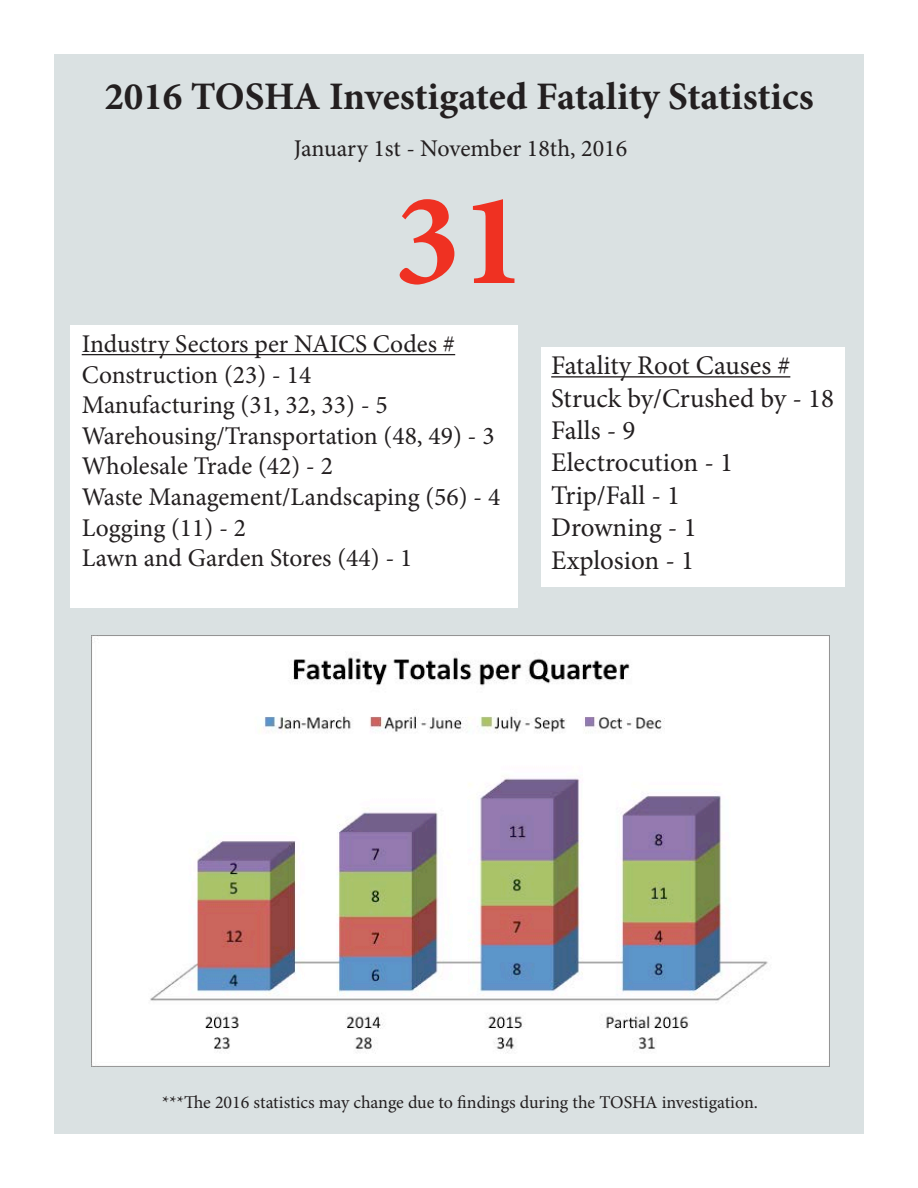
<style>
.page{position:relative;width:918px;height:1188px;background:#fff}
.page>*{position:absolute;margin:0;border:0;box-sizing:border-box;transform-origin:0 0}
.t1{font:700 132px "Minion Pro";color:#ef3122}
.t2{font:700 39px "Minion Pro";letter-spacing:-.005em;color:#231f20}
.t3{font:27px "Minion Pro";color:#231f20}
.t4{font:25.5px "Minion Pro";color:#231f20}
.t5{font:24px "Minion Pro";color:#231f20}
.t6{font:18px "Minion Pro";letter-spacing:-.005em;color:#231f20}
</style>
<div class="page">
<div style="left:54px;top:54px;width:810px;height:1080px;background:#dae1e2"></div>
<div style="left:71px;top:325px;width:447px;height:283px;background:#fff"></div>
<hr style="left:82px;top:354px;width:373px;height:1px;background:#231f20">
<div style="left:541px;top:347px;width:304px;height:240px;background:#fff"></div>
<hr style="left:551px;top:376px;width:239px;height:2px;background:#231f20">
<img style="left:91px;top:635px;width:739px;height:432px">
<p class="t2" style="left:104px;top:69px;width:711px">2016 TOSHA Investigated Fatality Statistics</p>
<p class="t5" style="left:294px;top:132px;width:335px">January 1st - November 18th, 2016</p>
<p class="t1" style="left:394px;top:148px;width:133px">31</p>
<p class="t4" style="left:82px;top:327px;width:375px">Industry Sectors per NAICS Codes #</p>
<p class="t4" style="left:82px;top:357px;width:231px">Construction (23) - 14</p>
<p class="t4" style="left:82px;top:388px;width:308px">Manufacturing (31, 32, 33) - 5</p>
<p class="t4" style="left:82px;top:419px;width:415px">Warehousing/Transportation (48, 49) - 3</p>
<p class="t4" style="left:82px;top:449px;width:253px">Wholesale Trade (42) - 2</p>
<p class="t4" style="left:82px;top:480px;width:420px">Waste Management/Landscaping (56) - 4</p>
<p class="t4" style="left:82px;top:510px;width:166px">Logging (11) - 2</p>
<p class="t4" style="left:82px;top:541px;width:332px">Lawn and Garden Stores (44) - 1</p>
<p class="t3" style="left:551px;top:347px;width:241px">Fatality Root Causes #</p>
<p class="t3" style="left:551px;top:380px;width:284px">Struck by/Crushed by - 18</p>
<p class="t3" style="left:551px;top:412px;width:86px">Falls - 9</p>
<p class="t3" style="left:551px;top:445px;width:183px">Electrocution - 1</p>
<p class="t3" style="left:551px;top:477px;width:130px">Trip/Fall - 1</p>
<p class="t3" style="left:551px;top:509px;width:147px">Drowning - 1</p>
<p class="t3" style="left:551px;top:542px;width:144px">Explosion - 1</p>
<p class="t6" style="left:162px;top:1090px;width:597px">***The 2016 statistics may change due to findings during the TOSHA investigation.</p>
</div>
